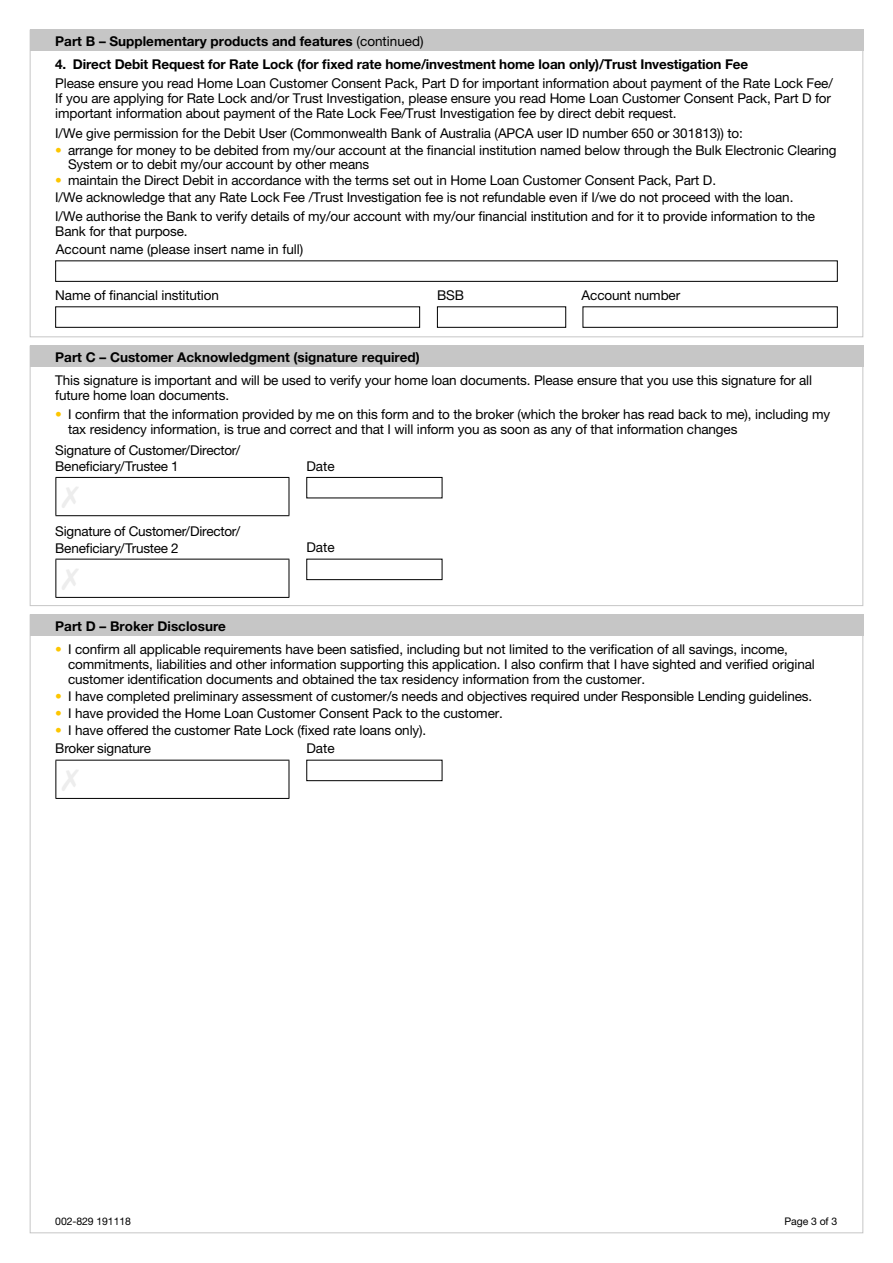
<style>
.page{position:relative;width:893px;height:1263px;background:#fff}
.page>*{position:absolute;margin:0;border:0;box-sizing:border-box;transform-origin:0 0}
.t1{font:13.5px/15px "Helvetica Neue LT Pro";letter-spacing:-.01em;color:#000}
.t2{font:700 13.5px "Helvetica Neue LT Pro";color:#000}
.t3{font:10.5px "Helvetica Neue LT Pro";letter-spacing:-.01em;color:#000}
.s1{font-weight:400}
.s2{color:#fdc600}
</style>
<div class="page">
<div style="left:30px;top:30px;width:833px;height:21px;background:#c6c6c6"></div>
<div style="left:30px;top:346px;width:833px;height:21px;background:#c6c6c6"></div>
<div style="left:30px;top:614px;width:833px;height:22px;background:#c6c6c6"></div>
<div style="left:55px;top:260px;width:783px;height:22px;border:1px solid #000"></div>
<div style="left:437px;top:306px;width:129px;height:22px;background:#fff;border:1px solid #000"></div>
<div style="left:583px;top:306px;width:255px;height:22px;background:#fff;border:1px solid #000"></div>
<div style="left:55px;top:306px;width:365px;height:22px;background:#fff;border:1px solid #000"></div>
<div style="left:306px;top:559px;width:136px;height:21px;background:#fff;border:1px solid #000"></div>
<hr style="left:55px;top:559px;width:234px;height:1px;background:#000">
<hr style="left:55px;top:559px;width:1px;height:38px;background:#000">
<hr style="left:289px;top:559px;width:1px;height:38px;background:#000">
<hr style="left:55px;top:597px;width:234px;height:1px;background:#000">
<div style="left:306px;top:477px;width:136px;height:21px;background:#fff;border:1px solid #000"></div>
<hr style="left:55px;top:477px;width:234px;height:1px;background:#000">
<hr style="left:55px;top:478px;width:1px;height:37px;background:#000">
<hr style="left:289px;top:478px;width:1px;height:37px;background:#000">
<hr style="left:55px;top:515px;width:234px;height:1px;background:#000">
<div style="left:306px;top:760px;width:136px;height:21px;background:#fff;border:1px solid #000"></div>
<hr style="left:55px;top:760px;width:234px;height:1px;background:#000">
<hr style="left:55px;top:760px;width:1px;height:38px;background:#000">
<hr style="left:289px;top:760px;width:1px;height:38px;background:#000">
<hr style="left:55px;top:798px;width:234px;height:1px;background:#000">
<p class="t2" style="left:55px;top:33px;width:370px">Part B – Supplementary products and features <span class="s1">(continued)</span></p>
<p class="t2" style="left:55px;top:56px;width:695px">4. Direct Debit Request for Rate Lock (for fixed rate home/investment home loan only)/Trust Investigation Fee</p>
<p class="t1" style="left:55px;top:76px;width:779px">Please ensure you read Home Loan Customer Consent Pack, Part D for important information about payment of the Rate Lock Fee/<br>If you are applying for Rate Lock and/or Trust Investigation, please ensure you read Home Loan Customer Consent Pack, Part D for important information about payment of the Rate Lock Fee/Trust Investigation fee by direct debit request.</p>
<p class="t1" style="left:55px;top:125px;width:689px">I/We give permission for the Debit User (Commonwealth Bank of Australia (APCA user ID number 650 or 301813)) to:</p>
<p class="t1" style="left:68px;top:144px;width:770px;line-height:13.5px;text-indent:-13px"><span class="s2">•</span> arrange for money to be debited from my/our account at the financial institution named below through the Bulk Electronic Clearing<br>System or to debit my/our account by other means</p>
<p class="t1" style="left:55px;top:171px;width:740px;line-height:17.1px"><span class="s2">•</span> maintain the Direct Debit in accordance with the terms set out in Home Loan Customer Consent Pack, Part D.<br>I/We acknowledge that any Rate Lock Fee /Trust Investigation fee is not refundable even if I/we do not proceed with the loan.</p>
<p class="t1" style="left:55px;top:208px;width:761px">I/We authorise the Bank to verify details of my/our account with my/our financial institution and for it to provide information to the<br>Bank for that purpose.</p>
<p class="t1" style="left:56px;top:242px;width:249px">Account name (please insert name in full)</p>
<p class="t1" style="left:55px;top:287px;width:165px">Name of financial institution</p>
<p class="t1" style="left:437px;top:287px;width:28px">BSB</p>
<p class="t1" style="left:582px;top:287px;width:100px">Account number</p>
<p class="t2" style="left:55px;top:349px;width:366px">Part C – Customer Acknowledgment (signature required)</p>
<p class="t1" style="left:55px;top:373px;width:758px">This signature is important and will be used to verify your home loan documents. Please ensure that you use this signature for all future home loan documents.</p>
<p class="t1" style="left:68px;top:407px;width:764px;text-indent:-13px"><span class="s2">•</span> I confirm that the information provided by me on this form and to the broker (which the broker has read back to me), including my tax residency information, is true and correct and that I will inform you as soon as any of that information changes</p>
<p class="t1" style="left:55px;top:442px;width:186px;line-height:16.2px">Signature of Customer/Director/<br>Beneficiary/Trustee 1</p>
<p class="t1" style="left:55px;top:523px;width:186px;line-height:16.2px">Signature of Customer/Director/<br>Beneficiary/Trustee 2</p>
<p class="t2" style="left:55px;top:617px;width:172px">Part D – Broker Disclosure</p>
<p class="t1" style="left:306px;top:458px;width:30px">Date</p>
<p class="t1" style="left:306px;top:540px;width:30px">Date</p>
<p class="t1" style="left:68px;top:641px;width:748px;text-indent:-13px"><span class="s2">•</span> I confirm all applicable requirements have been satisfied, including but not limited to the verification of all savings, income, commitments, liabilities and other information supporting this application. I also confirm that I have sighted and verified original customer identification documents and obtained the tax residency information from the customer.</p>
<p class="t1" style="left:55px;top:688px;width:758px"><span class="s2">•</span> I have completed preliminary assessment of customer/s needs and objectives required under Responsible Lending guidelines.</p>
<p class="t1" style="left:55px;top:706px;width:449px"><span class="s2">•</span> I have provided the Home Loan Customer Consent Pack to the customer.</p>
<p class="t1" style="left:55px;top:723px;width:372px"><span class="s2">•</span> I have offered the customer Rate Lock (fixed rate loans only).</p>
<p class="t1" style="left:55px;top:741px;width:97px">Broker signature</p>
<p class="t1" style="left:306px;top:741px;width:30px">Date</p>
<p class="t3" style="left:55px;top:1215px;width:77px">002-829 191118</p>
<p class="t3" style="left:785px;top:1215px;width:54px">Page 3 of 3</p>
</div>
